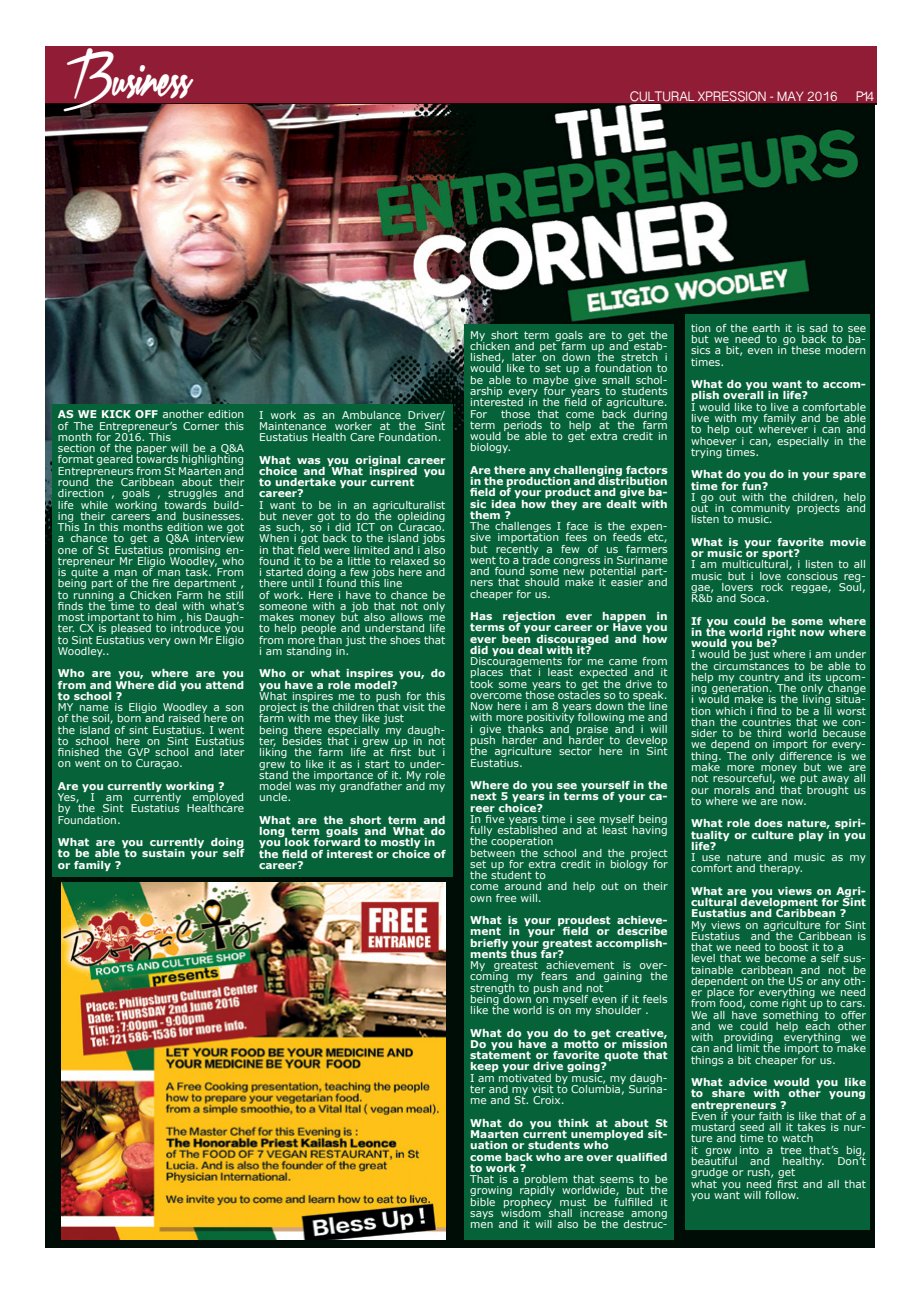
<style>
.page{position:relative;width:922px;height:1294px;background:#fff}
.page>*{position:absolute;margin:0;border:0;box-sizing:border-box;transform-origin:0 0}
.t1{font:37.5px "Xtreem Fat Demo";color:#fff}
.t2{font:12.5px "Sinhala Sangam MN";color:#fff}
.t3{font:10.62px/11.2px "Verdana";color:#fff;text-align:justify}
.t4{font:700 10.62px/11.2px "Verdana";color:#fff;text-align:justify}
</style>
<div class="page">
<div style="left:45px;top:46px;width:831px;height:58px;background:#911c35"></div>
<hr style="left:45px;top:103px;width:831px;height:1px;background:#000">
<img style="left:45px;top:104px;width:829px;height:1143px">
<div style="left:52px;top:404px;width:400px;height:472px;background:#056239"></div>
<div style="left:464px;top:324px;width:209px;height:915px;background:#056239"></div>
<div style="left:685px;top:314px;width:184px;height:915px;background:#056239"></div>
<img style="left:62px;top:882px;width:383px;height:357px">
<h1 class="t1" style="left:64px;top:58px;width:130px">Business</h1>
<p class="t2" style="left:629px;top:87px;width:209px">CULTURAL XPRESSION - MAY 2016</p>
<p class="t2" style="left:855px;top:87px;width:20px">P14</p>
<p class="t3" style="left:58px;top:409px;width:188px;text-align:left;text-indent:104px">another edition of The Entrepreneur’s Corner this month for 2016. This<br>section of the paper will be a Q&amp;A format geared towards highlighting<br>Entrepreneurs from St Maarten and round the Caribbean about their direction , goals , struggles and life while working towards build&shy;ing their careers and businesses.<br>This In this months edition we got a chance to get a Q&amp;A interview one of St Eustatius promising en&shy;trepreneur Mr Eligio Woodley, who is quite a man of man task. From being part of the fire department , to running a Chicken Farm he still finds the time to deal with what’s most important to him , his Daugh&shy;ter. CX is pleased to introduce you to Sint Eustatius very own Mr Eligio<br>Woodley..</p>
<p class="t4" style="left:58px;top:668px;width:188px">Who are you, where are you from and Where did you attend to school ?</p>
<p class="t3" style="left:58px;top:701px;width:188px">MY name is Eligio Woodley a son of the soil, born and raised here on the island of sint Eustatius. I went to school here on Sint Eustatius finished the GVP school and later on went on to Curaçao.</p>
<p class="t4" style="left:58px;top:780px;width:168px">Are you currently working ?</p>
<p class="t3" style="left:58px;top:791px;width:188px">Yes, I am currently employed by the Sint Eustatius Healthcare Foundation.</p>
<p class="t4" style="left:58px;top:836px;width:188px">What are you currently doing to be able to sustain your self or family ?</p>
<p class="t4" style="left:58px;top:409px;width:31px">As we</p>
<p class="t4" style="left:101px;top:409px;width:43px">kic k off</p>
<p class="t3" style="left:259px;top:409px;width:188px">I work as an Ambulance Driver/ Maintenance worker at the Sint Eustatius Health Care Foundation.</p>
<p class="t4" style="left:259px;top:454px;width:188px;text-align:left">What was you original career choice and What inspired you to undertake your current career?</p>
<p class="t3" style="left:259px;top:499px;width:188px;text-align:left">I want to be in an agriculturalist but never got to do the opleiding as such, so i did ICT on Curacao.<br>When i got back to the island jobs in that field were limited and i also found it to be a little to relaxed so i started doing a few jobs here and there until I found this line<br>of work. Here i have to chance be someone with a job that not only makes money but also allows me to help people and understand life from more than just the shoes that i am standing in.</p>
<p class="t4" style="left:259px;top:668px;width:188px">Who or what inspires you, do you have a role model?</p>
<p class="t3" style="left:259px;top:690px;width:188px;text-align:left">What inspires me to push for this project is the children that visit the farm with me they like just<br>being there especially my daugh&shy;ter, besides that i grew up in not liking the farm life at first but i grew to like it as i start to under&shy;stand the importance of it. My role model was my grandfather and my uncle.</p>
<p class="t4" style="left:259px;top:814px;width:188px;text-align:left">What are the short term and long term goals and What do you look forward to mostly in the field of interest or choice of career?</p>
<p class="t3" style="left:470px;top:329px;width:199px">My short term goals are to get the chicken and pet farm up and estab&shy;lished, later on down the stretch i would like to set up a foundation to be able to maybe give small schol&shy;arship every four years to students interested in the field of agriculture.<br>For</p>
<p class="t3" style="left:470px;top:408px;width:199px;text-indent:31px">those that come back during term periods to help at the farm would be able to get extra credit in biology.</p>
<p class="t4" style="left:470px;top:464px;width:199px">Are there any challenging factors in the production and distribution field of your product and give ba&shy;sic idea how they are dealt with them ?</p>
<p class="t3" style="left:470px;top:520px;width:199px">The challenges I face is the expen&shy;sive importation fees on feeds etc, but recently a few of us farmers went to a trade congress in Suriname and found some new potential part&shy;ners that should make it easier and cheaper for us.</p>
<p class="t4" style="left:470px;top:610px;width:199px">Has rejection ever happen in terms of your career or H ave you ever been discouraged and how did you deal with it?</p>
<p class="t3" style="left:470px;top:656px;width:199px">Discouragements for me came from places that i least expected and it took some years to get the drive to overcome those ostacles so to speak.<br>Now here i am 8 years down the line with more positivity following me and i give thanks and praise and i will push harder and harder to develop the agriculture sector here in Sint Eustatius.</p>
<p class="t4" style="left:470px;top:779px;width:199px">Where do you see yourself in the next 5 years in terms of your ca&shy;reer choice?</p>
<p class="t3" style="left:470px;top:813px;width:199px;text-align:left">In five years time i see myself being fully established and at least having the cooperation<br>between the school and the project set up for extra credit in biology for the student to<br>come around and help out on their own free will.</p>
<p class="t4" style="left:470px;top:914px;width:199px">What is your proudest achieve&shy;ment in your field or describe briefly your greatest accomplish&shy;ments thus far?</p>
<p class="t3" style="left:470px;top:959px;width:199px;text-align:left">My greatest achievement is over&shy;coming my fears and gaining the strength to push and not<br>being down on myself even if it feels like the world is on my shoulder .</p>
<p class="t4" style="left:470px;top:1027px;width:199px">What do you do to get creative, Do you have a motto or mission statement or favorite quote that keep your drive going?</p>
<p class="t3" style="left:470px;top:1072px;width:199px">I am motivated by music, my daugh&shy;ter and my visit to Columbia, Surina&shy;me and St. Croix.</p>
<p class="t4" style="left:470px;top:1117px;width:199px;text-align:left">What do you think at about St<br>Maarten current unemployed sit&shy;uation or students who<br>come back who are over qualified to work ?</p>
<p class="t3" style="left:470px;top:1173px;width:199px">That is a problem that seems to be growing rapidly worldwide, but the bible prophecy must be fulfilled it says wisdom shall increase among men and it will also be the destruc-</p>
<p class="t3" style="left:691px;top:322px;width:176px">tion of the earth it is sad to see but we need to go back to ba&shy;sics a bit, even in these modern times.</p>
<p class="t4" style="left:691px;top:379px;width:176px">What do you want to accom&shy;plish overall in life?</p>
<p class="t3" style="left:691px;top:401px;width:176px">I would like to live a comfortable live with my family and be able to help out wherever i can and whoever i can, especially in the trying times.</p>
<p class="t4" style="left:691px;top:469px;width:176px">What do you do in your spare time for fun?</p>
<p class="t3" style="left:691px;top:491px;width:176px">I go out with the children, help out in community projects and listen to music.</p>
<p class="t4" style="left:691px;top:536px;width:176px">What is your favorite movie or music or sport?</p>
<p class="t3" style="left:691px;top:559px;width:176px">I am multicultural, i listen to all music but i love conscious reg&shy;gae, lovers rock reggae, Soul, R&amp;b and Soca.</p>
<p class="t4" style="left:691px;top:615px;width:176px">If you could be some where in the world right now where would you be?</p>
<p class="t3" style="left:691px;top:649px;width:176px">I would be just where i am under the circumstances to be able to help my country and its upcom&shy;ing generation. The only change i would make is the living situa&shy;tion which i find to be a lil worst than the countries that we con&shy;sider to be third world because we depend on import for every&shy;thing. The only difference is we make more money but we are not resourceful, we put away all our morals and that brought us to where we are now.</p>
<p class="t4" style="left:691px;top:817px;width:176px">What role does nature, spiri&shy;tuality or culture play in you life?</p>
<p class="t3" style="left:691px;top:851px;width:176px">I use nature and music as my comfort and therapy.</p>
<p class="t4" style="left:691px;top:885px;width:176px">What are you views on Agri&shy;cultural development for Sint Eustatius and Caribbean ?</p>
<p class="t3" style="left:691px;top:919px;width:176px;text-align:left">My views on agriculture for Sint<br>Eustatius and the Caribbean is that we need to boost it to a level that we become a self sus&shy;tainable caribbean and not be dependent on the US or any oth&shy;er place for everything we need from food, come right up to cars.<br>We all have something to offer and we could help each other with providing everything we can and limit the import to make things a bit cheaper for us.</p>
<p class="t4" style="left:691px;top:1076px;width:176px">What advice would you like to share with other young entrepreneurs ?</p>
<p class="t3" style="left:691px;top:1110px;width:176px;text-align:left">Even if your faith is like that of a mustard seed all it takes is nur&shy;ture and time to watch<br>it grow into a tree that’s big, beautiful and healthy. Don’t grudge or rush, get<br>what you need first and all that you want will follow.</p>
</div>
